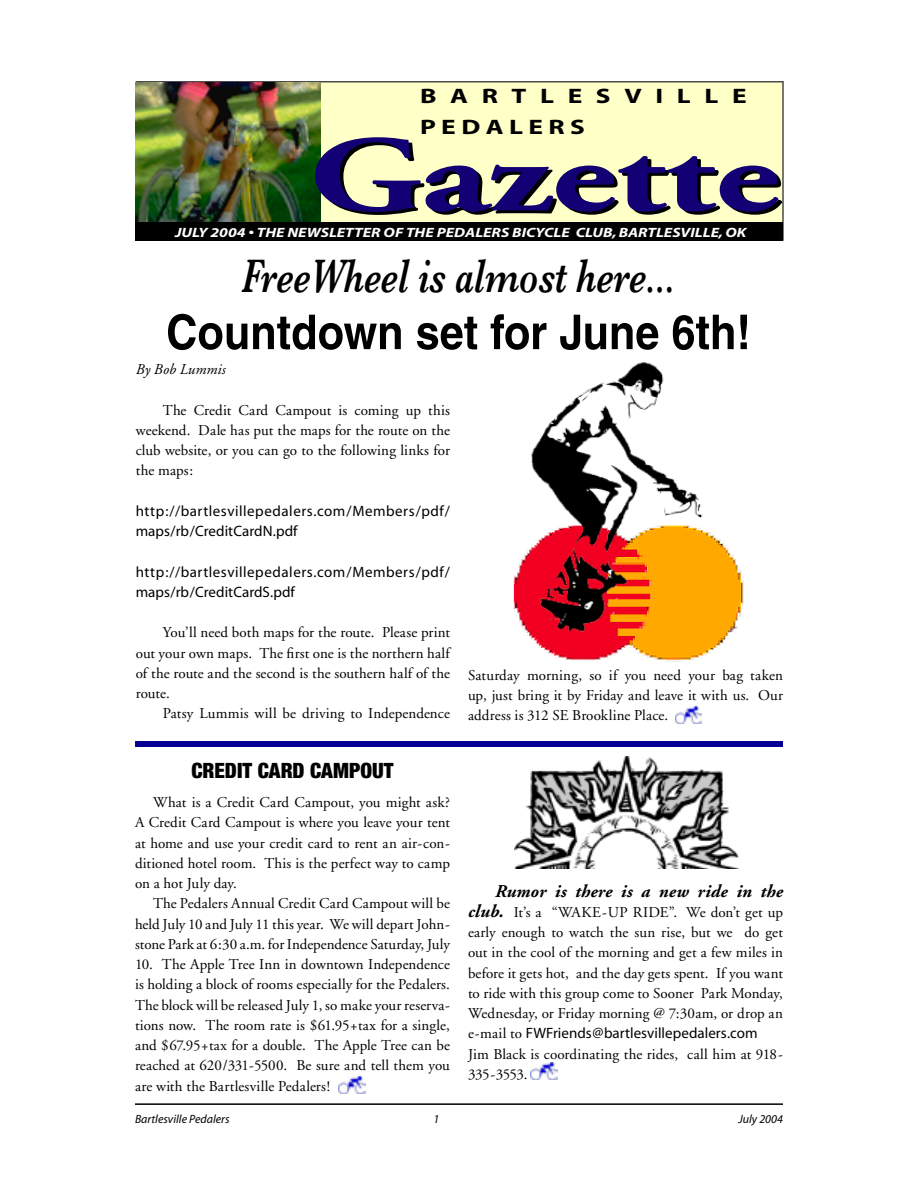
<style>
.page{position:relative;width:918px;height:1188px;background:#fff}
.page>*{position:absolute;margin:0;border:0;box-sizing:border-box;transform-origin:0 0}
.t1{font:700 108px "Adobe Garamond";color:#120074;scale:1.42 1}
.t2{font:italic 600 48px "Baskerville";color:#000;scale:.75 1}
.t3{font:700 condensed 48px "Helvetica";color:#000;scale:1.1 1}
.t4{font:700 21px/31.5px "Myriad";letter-spacing:.5em;color:#000;scale:1.3 1}
.t5{font:900 condensed 21px "Helvetica Neue";color:#000}
.t6{font:italic 700 18px "Adobe Garamond";letter-spacing:.015em;color:#000}
.t7{font:15px/20.2px "Adobe Garamond";letter-spacing:.005em;color:#000;text-align:justify}
.t8{font:15px/20.2px "Myriad";letter-spacing:.025em;color:#000}
.t9{font:15px "Myriad";letter-spacing:.005em;color:#000}
.t10{font:italic 15px "Adobe Garamond";letter-spacing:.005em;color:#000}
.t11{font:italic 700 13.5px "Myriad";color:#fff;scale:1.2 1}
.t12{font:italic 12px "Myriad";color:#000}
.s1{font-weight:700;font-style:italic;font-size:18px}
.s2{font-family:"Adobe Garamond"}
</style>
<div class="page">
<hr style="left:135px;top:1103px;width:648px;height:2px;background:#000">
<div style="left:136px;top:82px;width:647px;height:158px;background:#ffffc8"></div>
<div style="left:136px;top:81px;width:648px;height:160px;border:2px solid #4c4a4a"></div>
<div style="left:135px;top:222px;width:648px;height:19px;background:#000"></div>
<img style="left:136px;top:83px;width:184px;height:139px">
<img style="left:513px;top:362px;width:231px;height:300px">
<div style="left:135px;top:741px;width:648px;height:6px;background:#050092"></div>
<img style="left:675px;top:706px;width:27px;height:18px">
<img style="left:530px;top:1062px;width:27px;height:17px">
<img style="left:514px;top:756px;width:225px;height:113px">
<img style="left:339px;top:1076px;width:27px;height:18px">
<h3 class="t4" style="left:420px;top:81px;width:253px">BARTLESVILLE<br>PEDALERS</h3>
<h1 class="t1" style="left:309px;top:117px;width:333px">Gazette</h1>
<p class="t11" style="left:175px;top:226px;width:478px">JULY 2004 • THE NEWSLETTER OF THE PEDALERS BICYCLE CLUB, BARTLESVILLE, OK</p>
<h2 class="t2" style="left:241px;top:248px;width:581px">FreeWheel is almost here...</h2>
<h2 class="t3" style="left:166px;top:303px;width:533px">Countdown set for June 6th!</h2>
<p class="t10" style="left:136px;top:361px;width:91px">By Bob Lummis</p>
<p class="t7" style="left:136px;top:400px;width:316px;text-indent:27px">The Credit Card Campout is coming up this weekend. Dale has put the maps for the route on the club website, or you can go to the following links for the maps:</p>
<p class="t8" style="left:136px;top:502px;width:316px">http://bartlesvillepedalers.com/Members/pdf/ maps/rb/CreditCardN.pdf</p>
<p class="t8" style="left:136px;top:562px;width:316px">http://bartlesvillepedalers.com/Members/pdf/ maps/rb/CreditCardS.pdf</p>
<p class="t7" style="left:136px;top:623px;width:316px;text-indent:27px">You’ll need both maps for the route. Please print out your own maps. The first one is the northern half of the route and the second is the southern half of the route.</p>
<p class="t7" style="left:163px;top:704px;width:289px">Patsy Lummis will be driving to Independence</p>
<p class="t7" style="left:468px;top:665px;width:317px">Saturday morning, so if you need your bag taken up, just bring it by Friday and leave it with us. Our address is 312 SE Brookline Place.</p>
<h3 class="t5" style="left:191px;top:757px;width:204px">CREDIT CARD CAMPOUT</h3>
<p class="t7" style="left:135px;top:793px;width:317px;text-indent:18px">What is a Credit Card Campout, you might ask?<br>A Credit Card Campout is where you leave your tent at home and use your credit card to rent an air-con&shy;ditioned hotel room. This is the perfect way to camp on a hot July day.</p>
<p class="t7" style="left:135px;top:894px;width:317px;text-indent:18px">The Pedalers Annual Credit Card Campout will be held July 10 and July 11 this year. We will depart John&shy;stone Park at 6:30 a.m. for Independence Saturday, July</p>
<p class="t7" style="left:135px;top:955px;width:317px">10. The Apple Tree Inn in downtown Independence is holding a block of rooms especially for the Pedalers.<br>The block will be released July 1, so make your reserva&shy;tions now. The room rate is $61.95+tax for a single, and $67.95+tax for a double. The Apple Tree can be reached at 620/331-5500. Be sure and tell them you are with the Bartlesville Pedalers!</p>
<p class="t6" style="left:495px;top:881px;width:289px">Rumor is there is a new ride in the</p>
<p class="t7" style="left:468px;top:902px;width:317px"><span class="s1">club.</span> It’s a “WAKE-UP RIDE”. We don’t get up early enough to watch the sun rise, but we do get out in the cool of the morning and get a few miles in before it gets hot, and the day gets spent. If you want to ride with this group come to Sooner Park Monday, Wednesday, or Friday morning @ 7:30am, or drop an</p>
<p class="t9" style="left:468px;top:1026px;width:291px"><span class="s2">e-mail to</span> FWFriends@bartlesvillepedalers.com</p>
<p class="t7" style="left:468px;top:1044px;width:316px">Jim Black is coordinating the rides, call him at 918-<br>335-3553.</p>
<p class="t12" style="left:135px;top:1113px;width:96px">Bartlesville Pedalers</p>
<p class="t12" style="left:433px;top:1113px;width:7px">1</p>
<p class="t12" style="left:738px;top:1113px;width:46px">July 2004</p>
</div>
